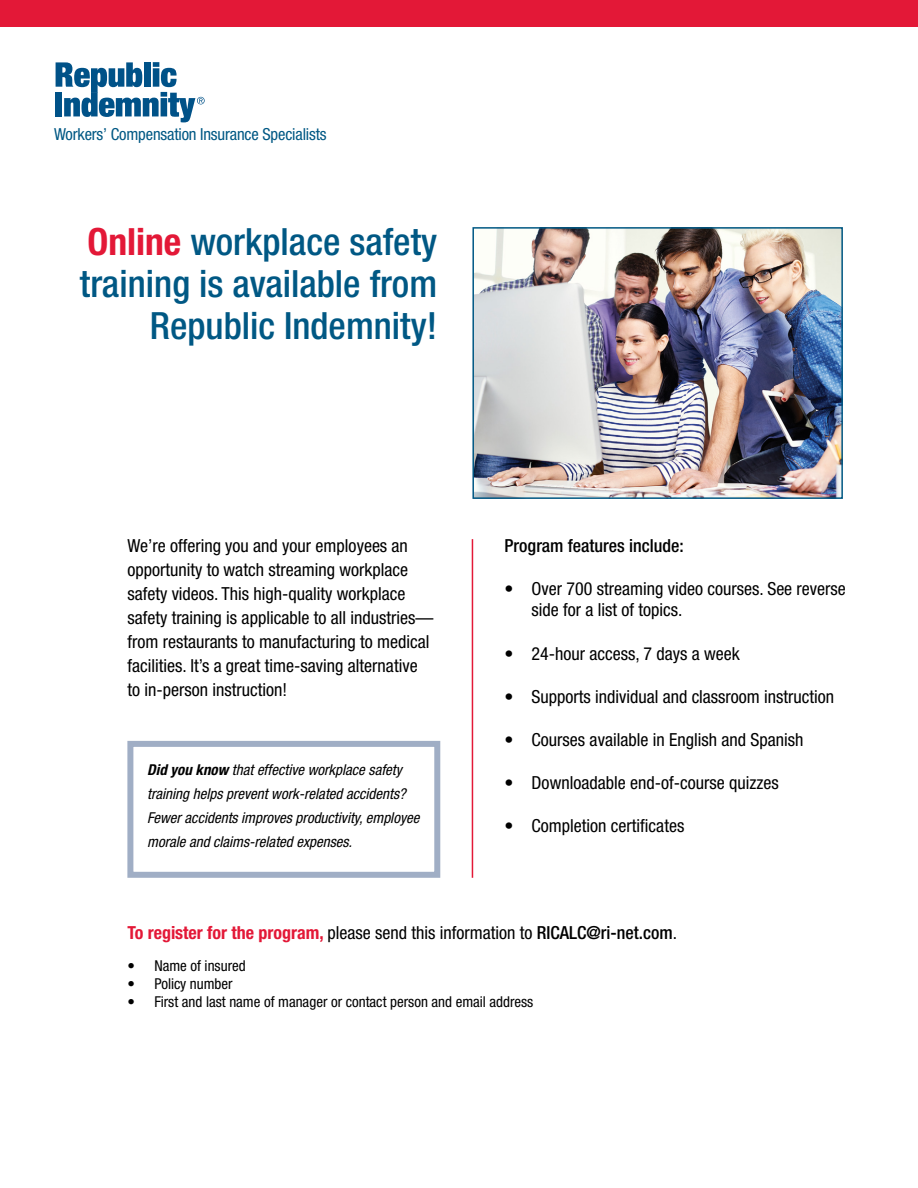
<style>
.page{position:relative;width:918px;height:1188px;background:#fff}
.page>*{position:absolute;margin:0;border:0;box-sizing:border-box;transform-origin:0 0}
.t1{font:500 condensed 37.5px/42px "Helvetica Neue LT Std";color:#005884;text-align:right}
.t2{font:condensed 18px/24px "Helvetica Neue LT Std";color:#000}
.t3{font:500 condensed 18px "Helvetica Neue LT Std";color:#000}
.t4{font:condensed 16.65px "Helvetica Neue LT Std";letter-spacing:-.01em;color:#005884}
.t5{font:italic condensed 15px/24px "Helvetica Neue LT Std";color:#000}
.t6{font:condensed 15px "Helvetica Neue LT Std";color:#000}
.s1{font-weight:700;color:#e31837}
.s2{font-weight:700}
.s3{font-weight:500}
</style>
<div class="page">
<div style="left:0;top:0;width:918px;height:27px;background:#e31837"></div>
<hr style="left:472px;top:539px;width:1px;height:339px;background:#e31837">
<div style="left:127px;top:741px;width:313px;height:137px;border:6px solid #a0aec5"></div>
<img style="left:475px;top:230px;width:365px;height:266px">
<div style="left:472px;top:227px;width:371px;height:272px;border:2px solid #005884"></div>
<div style="left:55px;top:92px;width:7px;height:24px;background:#005288"></div>
<svg style="left:56px;top:62px;width:149px;height:60px"></svg>
<p class="t4" style="left:54px;top:124px;width:274px">Workers’ Compensation Insurance Specialists</p>
<h1 class="t1" style="left:80px;top:220px;width:359px"><span class="s1">Online</span> workplace safety training is available from<br>Republic Indemnity!</h1>
<p class="t2" style="left:127px;top:534px;width:307px">We’re offering you and your employees an opportunity to watch streaming workplace safety videos. This high-quality workplace safety training is applicable to all industries— from restaurants to manufacturing to medical facilities. It’s a great time-saving alternative to in-person instruction!</p>
<p class="t5" style="left:147px;top:758px;width:274px"><span class="s2">Did you know</span> that effective workplace safety training helps prevent work-related accidents?<br>Fewer accidents improves productivity, employee morale and claims-related expenses.</p>
<p class="t3" style="left:505px;top:534px;width:181px">Program features include:</p>
<p class="t2" style="left:532px;top:577px;width:316px;line-height:21.6px;text-indent:-27px">• Over 700 streaming video courses. See reverse side for a list of topics.</p>
<p class="t2" style="left:505px;top:641px;width:237px">• 24-hour access, 7 days a week</p>
<p class="t2" style="left:505px;top:684px;width:331px">• Supports individual and classroom instruction</p>
<p class="t2" style="left:505px;top:727px;width:300px">• Courses available in English and Spanish</p>
<p class="t2" style="left:505px;top:771px;width:276px">• Downloadable end-of-course quizzes</p>
<p class="t2" style="left:505px;top:814px;width:181px">• Completion certificates</p>
<p class="t2" style="left:127px;top:920px;width:551px"><span class="s1">To register for the program,</span> please send this information to <span class="s3">RICALC@ri-net.com</span>.</p>
<p class="t6" style="left:127px;top:957px;width:120px">• Name of insured</p>
<p class="t6" style="left:127px;top:975px;width:107px">• Policy number</p>
<p class="t6" style="left:127px;top:993px;width:408px">• First and last name of manager or contact person and email address</p>
</div>
